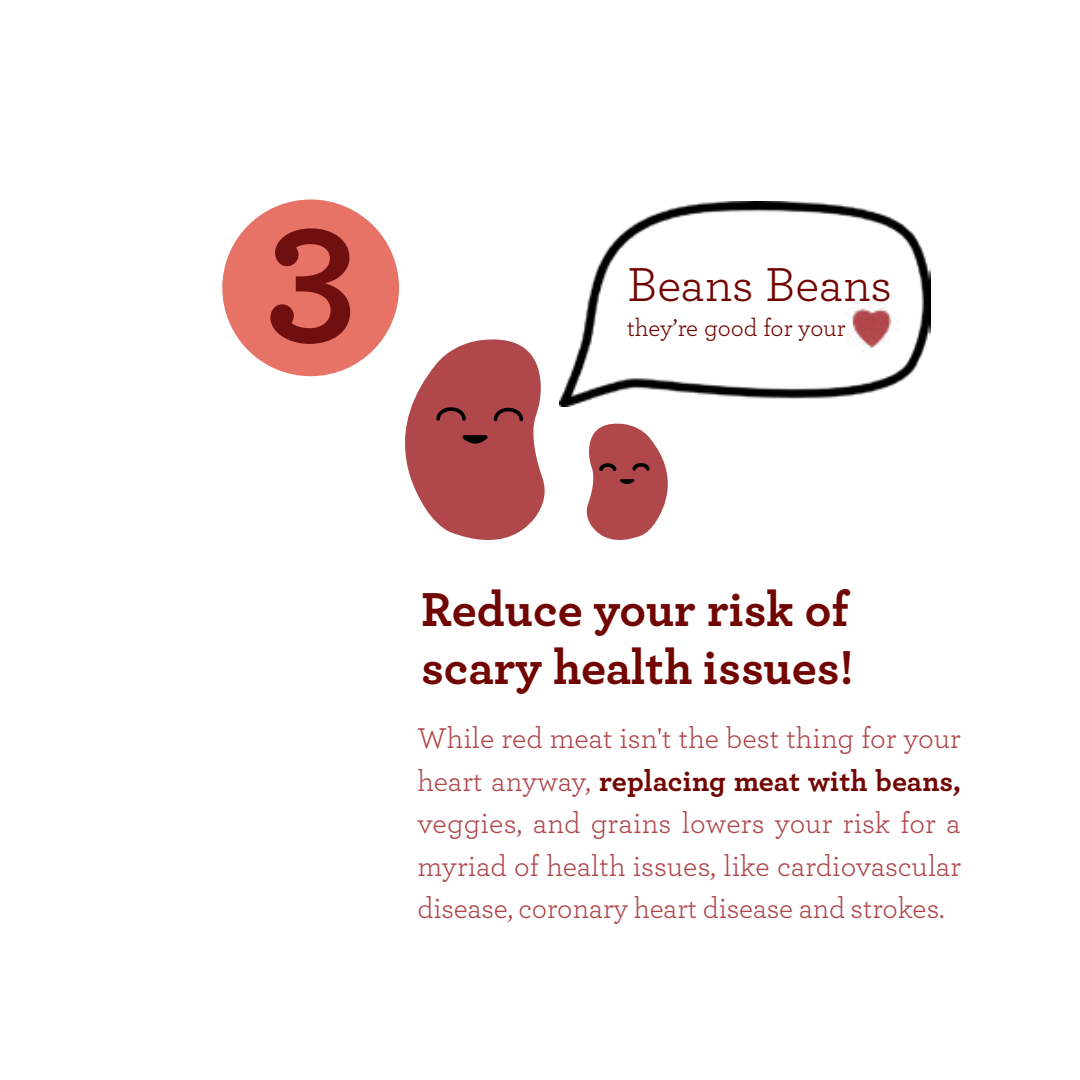
<style>
.page{position:relative;width:1080px;height:1080px;background:#fff}
.page>*{position:absolute;margin:0;border:0;box-sizing:border-box;transform-origin:0 0}
.t1{font:700 175px "Archer";color:#700f10}
.t2{font:700 50px/57.5px "Archer";color:#710502}
.t3{font:50px "Archer";letter-spacing:-.005em;color:#710502}
.t4{font:30px/42.5px "Archer";letter-spacing:-.005em;color:#af474b;text-align:justify}
.t5{font:25px "Archer";letter-spacing:-.005em;color:#710502}
.s1{font-weight:700;color:#710502}
</style>
<div class="page">
<svg style="left:383px;top:338px;width:162px;height:202px"></svg>
<svg style="left:586px;top:423px;width:82px;height:117px"></svg>
<img style="left:559px;top:201px;width:371px;height:206px">
<div style="left:222px;top:200px;width:177px;height:176px;background:#e77367;border-radius:50%"></div>
<h1 class="t1" style="left:267px;top:125px;width:90px">3</h1>
<h2 class="t3" style="left:627px;top:250px;width:266px">Beans Beans</h2>
<p class="t5" style="left:627px;top:311px;width:220px">they’re good for your</p>
<h2 class="t2" style="left:421px;top:578px;width:434px">Reduce your risk of scary health issues!</h2>
<p class="t4" style="left:418px;top:716px;width:545px">While red meat isn't the best thing for your heart anyway, <span class="s1">replacing meat with beans, </span>veggies, and grains lowers your risk for a myriad of health issues, like cardiovascular disease, coronary heart disease and strokes.</p>
</div>
